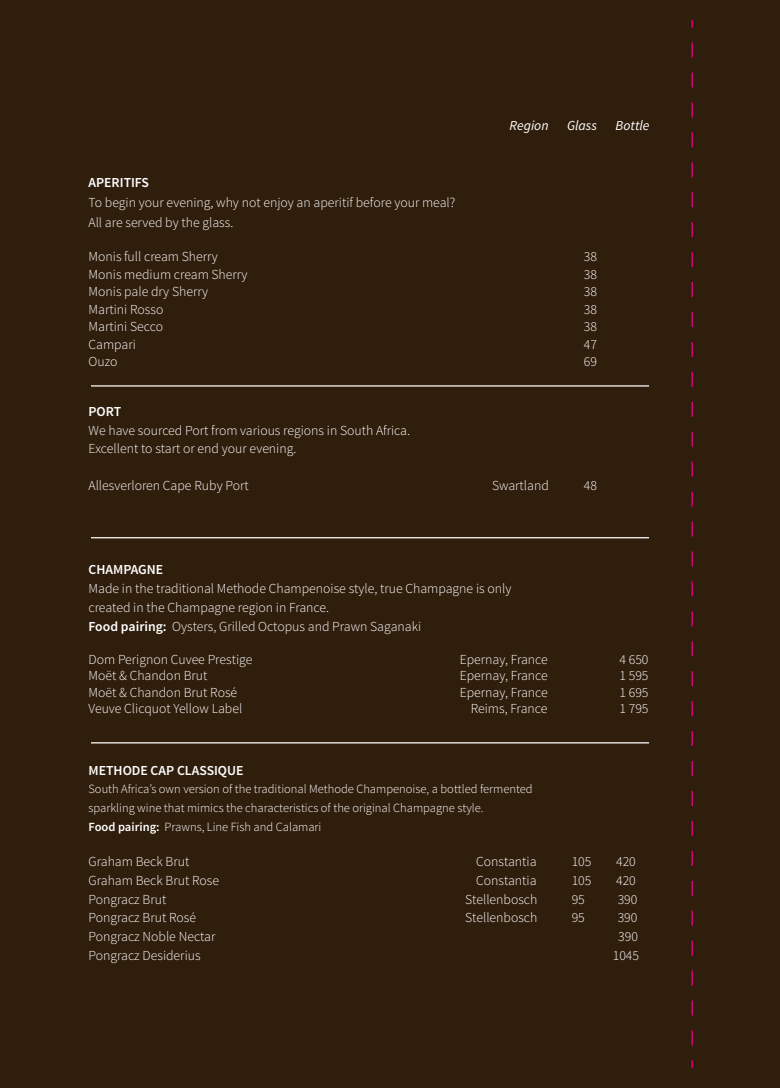
<style>
.page{position:relative;width:780px;height:1088px;background:#301e0d}
.page>*{position:absolute;margin:0;border:0;box-sizing:border-box;transform-origin:0 0}
.t1{font:300 13.75px/18.8px "Source Sans Pro";color:#fff}
.t2{font:600 13.75px "Source Sans Pro";color:#fff}
.t3{font:italic 13.75px "Source Sans Pro";color:#fff}
.t4{font:300 12.5px/18.8px "Source Sans Pro";color:#fff}
.s1{font-weight:600}
</style>
<div class="page">
<hr style="left:91px;top:385px;width:558px;height:1px;background:#fff">
<hr style="left:91px;top:742px;width:558px;height:1px;background:#fff">
<hr style="left:91px;top:537px;width:558px;height:1px;background:#fff">
<svg style="left:691px;top:42px;width:1px;height:1003px"></svg>
<p class="t3" style="left:509px;top:116px;width:40px">Region</p>
<p class="t3" style="left:567px;top:116px;width:31px">Glass</p>
<p class="t3" style="left:615px;top:116px;width:36px">Bottle</p>
<p class="t2" style="left:89px;top:174px;width:62px">APERITIFS</p>
<p class="t1" style="left:89px;top:193px;width:368px;line-height:20px">To begin your evening, why not enjoy an aperitif before your meal?<br>All are served by the glass.</p>
<p class="t1" style="left:89px;top:247px;width:131px">Monis full cream Sherry</p>
<p class="t1" style="left:584px;top:247px;width:15px">38</p>
<p class="t1" style="left:89px;top:265px;width:160px">Monis medium cream Sherry</p>
<p class="t1" style="left:584px;top:265px;width:15px">38</p>
<p class="t1" style="left:89px;top:282px;width:121px">Monis pale dry Sherry</p>
<p class="t1" style="left:584px;top:282px;width:15px">38</p>
<p class="t1" style="left:89px;top:300px;width:76px">Martini Rosso</p>
<p class="t1" style="left:584px;top:300px;width:15px">38</p>
<p class="t1" style="left:89px;top:317px;width:76px">Martini Secco</p>
<p class="t1" style="left:584px;top:317px;width:15px">38</p>
<p class="t1" style="left:89px;top:335px;width:49px">Campari</p>
<p class="t1" style="left:584px;top:335px;width:15px">47</p>
<p class="t1" style="left:89px;top:353px;width:30px">Ouzo</p>
<p class="t1" style="left:584px;top:353px;width:15px">69</p>
<p class="t2" style="left:89px;top:403px;width:34px">PORT</p>
<p class="t1" style="left:89px;top:421px;width:323px">We have sourced Port from various regions in South Africa.<br>Excellent to start or end your evening.</p>
<p class="t1" style="left:89px;top:476px;width:162px">Allesverloren Cape Ruby Port</p>
<p class="t1" style="left:492px;top:476px;width:58px">Swartland</p>
<p class="t1" style="left:584px;top:476px;width:15px">48</p>
<p class="t2" style="left:89px;top:561px;width:76px">CHAMPAGNE</p>
<p class="t1" style="left:89px;top:579px;width:424px">Made in the traditional Methode Champenoise style, true Champagne is only created in the Champagne region in France.<br><span class="s1">Food pairing:</span> Oysters, Grilled Octopus and Prawn Saganaki</p>
<p class="t1" style="left:89px;top:650px;width:165px">Dom Perignon Cuvee Prestige</p>
<p class="t1" style="left:459px;top:650px;width:90px">Epernay, France</p>
<p class="t1" style="left:619px;top:650px;width:31px">4 650</p>
<p class="t1" style="left:89px;top:666px;width:120px">Moët &amp; Chandon Brut</p>
<p class="t1" style="left:459px;top:666px;width:90px">Epernay, France</p>
<p class="t1" style="left:619px;top:666px;width:31px">1 595</p>
<p class="t1" style="left:89px;top:683px;width:150px">Moët &amp; Chandon Brut Rosé</p>
<p class="t1" style="left:459px;top:683px;width:90px">Epernay, France</p>
<p class="t1" style="left:619px;top:683px;width:31px">1 695</p>
<p class="t1" style="left:89px;top:699px;width:155px">Veuve Clicquot Yellow Label</p>
<p class="t1" style="left:470px;top:699px;width:78px">Reims, France</p>
<p class="t1" style="left:619px;top:699px;width:31px">1 795</p>
<p class="t2" style="left:89px;top:761px;width:156px">METHODE CAP CLASSIQUE</p>
<p class="t4" style="left:89px;top:780px;width:445px">South Africa’s own version of the traditional Methode Champenoise, a bottled fermented sparkling wine that mimics the characteristics of the original Champagne style.<br><span class="s1">Food pairing:</span> Prawns, Line Fish and Calamari</p>
<p class="t1" style="left:89px;top:852px;width:102px">Graham Beck Brut</p>
<p class="t1" style="left:476px;top:852px;width:62px">Constantia</p>
<p class="t1" style="left:571px;top:852px;width:21px">105</p>
<p class="t1" style="left:616px;top:852px;width:21px">420</p>
<p class="t1" style="left:89px;top:871px;width:132px">Graham Beck Brut Rose</p>
<p class="t1" style="left:476px;top:871px;width:62px">Constantia</p>
<p class="t1" style="left:571px;top:871px;width:21px">105</p>
<p class="t1" style="left:616px;top:871px;width:21px">420</p>
<p class="t1" style="left:89px;top:890px;width:79px">Pongracz Brut</p>
<p class="t1" style="left:465px;top:890px;width:74px">Stellenbosch</p>
<p class="t1" style="left:571px;top:890px;width:15px">95</p>
<p class="t1" style="left:617px;top:890px;width:21px">390</p>
<p class="t1" style="left:89px;top:908px;width:109px">Pongracz Brut Rosé</p>
<p class="t1" style="left:465px;top:908px;width:74px">Stellenbosch</p>
<p class="t1" style="left:571px;top:908px;width:15px">95</p>
<p class="t1" style="left:617px;top:908px;width:21px">390</p>
<p class="t1" style="left:89px;top:927px;width:128px">Pongracz Noble Nectar</p>
<p class="t1" style="left:618px;top:927px;width:21px">390</p>
<p class="t1" style="left:89px;top:946px;width:114px">Pongracz Desiderius</p>
<p class="t1" style="left:612px;top:946px;width:28px">1045</p>
</div>
